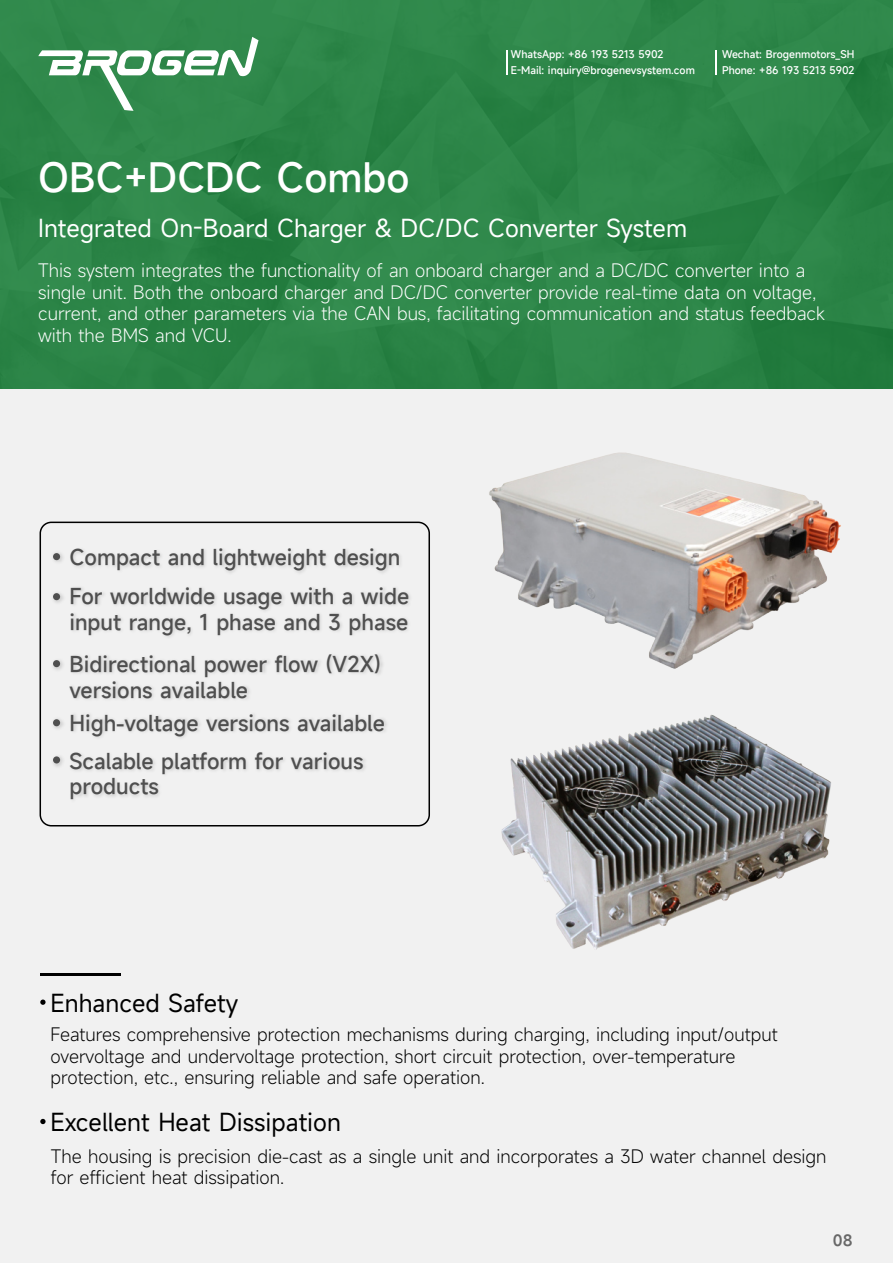
<style>
.page{position:relative;width:893px;height:1263px;background:#f1f1f1}
.page>*{position:absolute;margin:0;border:0;box-sizing:border-box;transform-origin:0 0}
.t1{font:500 38.7px "Mi Sans";color:#fff}
.t2{font:24px "Mi Sans";color:#fff}
.t3{font:24px "Mi Sans";color:#000}
.t4{font:500 21px/25.2px "Mi Sans";color:#4f4f4f}
.t5{font:300 18px/21.6px "Mi Sans";color:#000}
.t6{font:300 18px/21.6px "Mi Sans";color:#fff}
.t7{font:600 15px "Mi Sans";color:#686868}
.t8{font:500 10.2px/16.2px "Mi Sans";color:#fff}
</style>
<div class="page">
<div style="left:0;top:0;width:893px;height:389px;background:#2d8648"></div>
<svg style="left:38px;top:37px;width:220px;height:74px"></svg>
<svg style="left:716px;top:50px;width:1px;height:24px"></svg>
<svg style="left:506px;top:50px;width:1px;height:24px"></svg>
<img style="left:53px;top:593px;width:11px;height:10px">
<div style="left:53px;top:593px;width:7px;height:7px;background:#4f4f4f;border-radius:50%"></div>
<img style="left:53px;top:756px;width:10px;height:11px">
<div style="left:53px;top:756px;width:7px;height:7px;background:#4f4f4f;border-radius:50%"></div>
<img style="left:71px;top:655px;width:312px;height:44px">
<img style="left:53px;top:660px;width:10px;height:10px">
<div style="left:53px;top:660px;width:7px;height:7px;background:#4f4f4f;border-radius:50%"></div>
<img style="left:53px;top:552px;width:10px;height:10px">
<div style="left:53px;top:553px;width:7px;height:7px;background:#4f4f4f;border-radius:50%"></div>
<img style="left:53px;top:719px;width:11px;height:10px">
<div style="left:53px;top:719px;width:7px;height:7px;background:#4f4f4f;border-radius:50%"></div>
<div style="left:40px;top:522px;width:390px;height:304px;border:1px solid #000;border-radius:11px"></div>
<svg style="left:40px;top:999px;width:6px;height:6px"></svg>
<svg style="left:40px;top:1119px;width:6px;height:5px"></svg>
<hr style="left:40px;top:973px;width:81px;height:3px;background:#000">
<img style="left:489px;top:452px;width:352px;height:217px">
<img style="left:501px;top:714px;width:330px;height:236px">
<p class="t8" style="left:511px;top:47px;width:185px">WhatsApp: +86 193 5213 5902<br>E-Mail: inquiry@brogenevsystem.com</p>
<p class="t8" style="left:722px;top:47px;width:134px">Wechat: Brogenmotors_SH</p>
<p class="t8" style="left:722px;top:63px;width:134px">Phone: +86 193 5213 5902</p>
<h1 class="t1" style="left:38px;top:159px;width:373px">OBC+DCDC Combo</h1>
<h2 class="t2" style="left:38px;top:215px;width:650px">Integrated On-Board Charger &amp; DC/DC Converter System</h2>
<p class="t6" style="left:38px;top:261px;width:788px">This system integrates the functionality of an onboard charger and a DC/DC converter into a single unit. Both the onboard charger and DC/DC converter provide real-time data on voltage, current, and other parameters via the CAN bus, facilitating communication and status feedback with the BMS and VCU.</p>
<p class="t4" style="left:69px;top:546px;width:332px">Compact and lightweight design</p>
<p class="t4" style="left:69px;top:586px;width:341px">For worldwide usage with a wide input range, 1 phase and 3 phase</p>
<p class="t4" style="left:69px;top:654px;width:313px">Bidirectional power flow (V2X) versions available</p>
<p class="t4" style="left:69px;top:710px;width:317px">High-voltage versions available</p>
<p class="t4" style="left:69px;top:750px;width:296px">Scalable platform for various products</p>
<h2 class="t3" style="left:51px;top:989px;width:189px">Enhanced Safety</h2>
<p class="t5" style="left:51px;top:1025px;width:729px">Features comprehensive protection mechanisms during charging, including input/output overvoltage and undervoltage protection, short circuit protection, over-temperature protection, etc., ensuring reliable and safe operation.</p>
<h2 class="t3" style="left:51px;top:1109px;width:292px">Excellent Heat Dissipation</h2>
<p class="t5" style="left:51px;top:1145px;width:777px">The housing is precision die-cast as a single unit and incorporates a 3D water channel design for efficient heat dissipation.</p>
<p class="t7" style="left:833px;top:1234px;width:21px">08</p>
</div>
